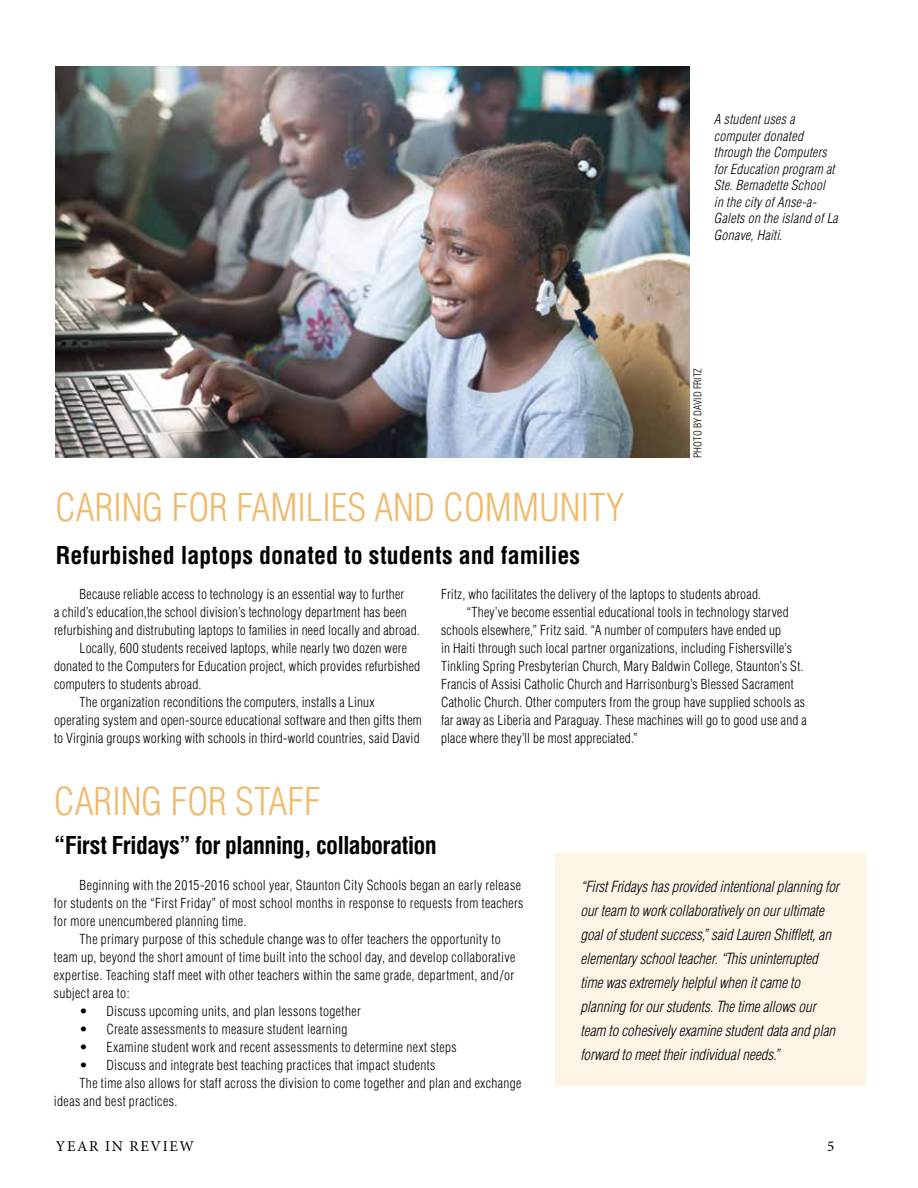
<style>
.page{position:relative;width:918px;height:1188px;background:#fff}
.page>*{position:absolute;margin:0;border:0;box-sizing:border-box;transform-origin:0 0}
.t1{font:300 condensed 37.5px "Helvetica";color:#efb969}
.t2{font:700 condensed 24px "Helvetica";letter-spacing:-.005em;color:#000}
.t3{font:700 condensed 24px "Helvetica";letter-spacing:-.03em;color:#000}
.t4{font:italic 300 condensed 15px/24px "Helvetica";letter-spacing:-.005em;color:#000}
.t5{font:15px "Minion Pro";letter-spacing:.11em;color:#000}
.t6{font:300 condensed 13.5px "Helvetica";letter-spacing:.02em;color:#000}
.t7{font:italic 300 condensed 13.5px/16.5px "Helvetica";letter-spacing:.02em;color:#000}
.t8{font:300 condensed 10.35px "Helvetica";color:#000}
</style>
<div class="page">
<div style="left:555px;top:853px;width:311px;height:233px;background:#fdf4e6"></div>
<img style="left:56px;top:66px;width:634px;height:392px">
<h1 class="t1" style="left:55px;top:484px;width:571px">CARING FOR FAMILIES AND COMMUNITY</h1>
<h2 class="t2" style="left:56px;top:540px;width:526px">Refurbished laptops donated to students and families</h2>
<p class="t7" style="left:714px;top:111px;width:125px">A student uses a computer donated through the Computers for Education program at<br>Ste. Bernadette School in the city of Anse-a-<br>Galets on the island of La<br>Gonave, Haiti.</p>
<p class="t8" style="left:691px;top:458px;width:91px;rotate:-90deg">PHOTO BY DAVID FRITZ</p>
<p class="t6" style="left:80px;top:586px;width:326px">Because reliable access to technology is an essential way to further</p>
<p class="t6" style="left:54px;top:604px;width:354px">a child’s education,the school division’s technology department has been</p>
<p class="t6" style="left:54px;top:622px;width:367px">refurbishing and distrubuting laptops to families in need locally and abroad.</p>
<p class="t6" style="left:80px;top:640px;width:329px">Locally, 600 students received laptops, while nearly two dozen were</p>
<p class="t6" style="left:54px;top:658px;width:368px">donated to the Computers for Education project, which provides refurbished</p>
<p class="t6" style="left:54px;top:676px;width:149px">computers to students abroad.</p>
<p class="t6" style="left:80px;top:694px;width:297px">The organization reconditions the computers, installs a Linux</p>
<p class="t6" style="left:54px;top:712px;width:369px">operating system and open-source educational software and then gifts them</p>
<p class="t6" style="left:54px;top:730px;width:367px">to Virginia groups working with schools in third-world countries, said David</p>
<h1 class="t1" style="left:54px;top:778px;width:268px">CARING FOR STAFF</h1>
<p class="t6" style="left:441px;top:586px;width:322px">Fritz, who facilitates the delivery of the laptops to students abroad.</p>
<p class="t6" style="left:467px;top:604px;width:324px">“They’ve become essential educational tools in technology starved</p>
<p class="t6" style="left:441px;top:622px;width:342px">schools elsewhere,” Fritz said. “A number of computers have ended up</p>
<p class="t6" style="left:441px;top:640px;width:352px">in Haiti through such local partner organizations, including Fishersville’s</p>
<p class="t6" style="left:441px;top:658px;width:364px">Tinkling Spring Presbyterian Church, Mary Baldwin College, Staunton’s St.</p>
<p class="t6" style="left:441px;top:676px;width:354px">Francis of Assisi Catholic Church and Harrisonburg’s Blessed Sacrament</p>
<p class="t6" style="left:441px;top:694px;width:366px">Catholic Church. Other computers from the group have supplied schools as</p>
<p class="t6" style="left:441px;top:712px;width:367px">far away as Liberia and Paraguay. These machines will go to good use and a</p>
<p class="t6" style="left:441px;top:730px;width:199px">place where they’ll be most appreciated.”</p>
<h2 class="t3" style="left:54px;top:830px;width:384px">“First Fridays” for planning, collaboration</h2>
<p class="t6" style="left:80px;top:877px;width:443px">Beginning with the 2015-2016 school year, Staunton City Schools began an early release</p>
<p class="t6" style="left:54px;top:895px;width:471px">for students on the “First Friday” of most school months in response to requests from teachers</p>
<p class="t6" style="left:54px;top:913px;width:194px">for more unencumbered planning time.</p>
<p class="t6" style="left:80px;top:931px;width:423px">The primary purpose of this schedule change was to offer teachers the opportunity to</p>
<p class="t6" style="left:54px;top:949px;width:463px">team up, beyond the short amount of time built into the school day, and develop collaborative</p>
<p class="t6" style="left:54px;top:967px;width:462px">expertise. Teaching staff meet with other teachers within the same grade, department, and/or</p>
<p class="t6" style="left:54px;top:985px;width:77px">subject area to:</p>
<p class="t6" style="left:80px;top:1003px;width:283px">• Discuss upcoming units, and plan lessons together</p>
<p class="t6" style="left:80px;top:1021px;width:270px">• Create assessments to measure student learning</p>
<p class="t6" style="left:80px;top:1039px;width:379px">• Examine student work and recent assessments to determine next steps</p>
<p class="t6" style="left:80px;top:1057px;width:358px">• Discuss and integrate best teaching practices that impact students</p>
<p class="t6" style="left:80px;top:1075px;width:443px">The time also allows for staff across the division to come together and plan and exchange</p>
<p class="t6" style="left:54px;top:1093px;width:125px">ideas and best practices.</p>
<p class="t4" style="left:580px;top:874px;width:260px">“First Fridays has provided intentional planning for our team to work collaboratively on our ultimate goal of student success,” said Lauren Shifflett, an elementary school teacher. “This uninterrupted time was extremely helpful when it came to planning for our students. The time allows our team to cohesively examine student data and plan forward to meet their individual needs.”</p>
<p class="t5" style="left:56px;top:1136px;width:140px">YEAR IN REVIEW</p>
<p class="t5" style="left:827px;top:1136px;width:9px">5</p>
</div>
